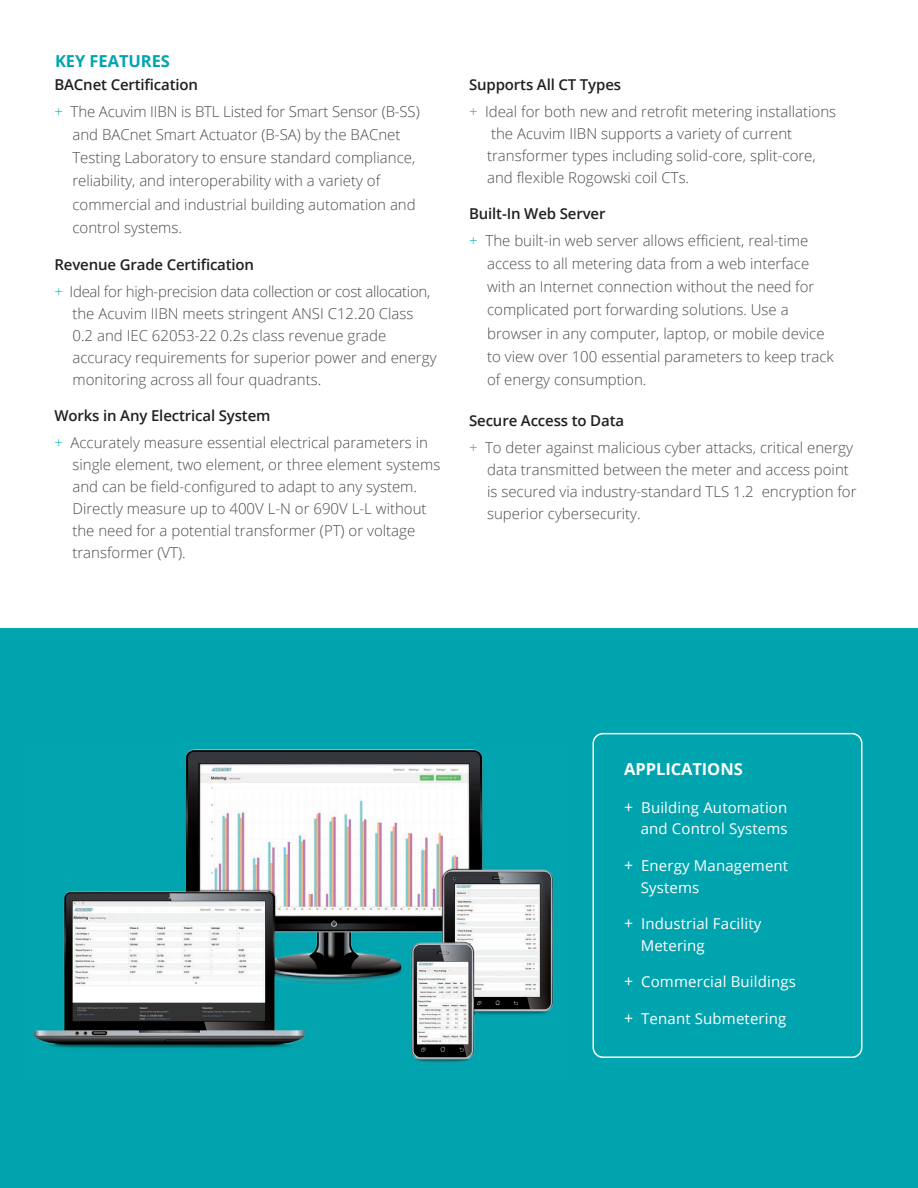
<style>
.page{position:relative;width:918px;height:1188px;background:#fff}
.page>*{position:absolute;margin:0;border:0;box-sizing:border-box;transform-origin:0 0}
.t1{font:700 16.5px "Open Sans";letter-spacing:-.005em;color:#fff}
.t2{font:700 16.5px "Open Sans";letter-spacing:-.005em;color:#00a4af}
.t3{font:300 15px/22px "Open Sans";color:#4b4c4d}
.t4{font:15px/21.6px "Open Sans";letter-spacing:.01em;color:#fff}
.t5{font:300 15px/27px "Open Sans";letter-spacing:-.02em;color:#4b4c4d}
.s1{font-weight:600;color:#231f20}
.s2{color:#00aeb8}
.s3{font-size:15.9px}
</style>
<div class="page">
<div style="left:0;top:629px;width:918px;height:559px;background:#00a4af"></div>
<div style="left:593px;top:733px;width:270px;height:325px;border:2px solid #fff;border-radius:10px"></div>
<img style="left:33px;top:749px;width:521px;height:314px">
<p class="t2" style="left:55px;top:49px;width:116px">KEY FEATURES</p>
<p class="t3" style="left:54px;top:70px;width:367px;line-height:27px"><span class="s1">BACnet Certification<br></span><span class="s2">+</span> The Acuvim IIBN is BTL Listed for Smart Sensor (B-SS)</p>
<p class="t3" style="left:72px;top:122px;width:345px;line-height:23.2px">and BACnet Smart Actuator (B-SA) by the BACnet Testing Laboratory to ensure standard compliance, reliability, and interoperability with a variety of commercial and industrial building automation and control systems.</p>
<p class="t5" style="left:54px;top:250px;width:377px"><span class="s1">Revenue Grade Certification<br></span><span class="s2">+</span> Ideal for high-precision data collection or cost allocation,</p>
<p class="t3" style="left:72px;top:302px;width:366px">the Acuvim IIBN meets stringent ANSI C12.20 Class 0.2 and IEC 62053-22 0.2s class revenue grade accuracy requirements for superior power and energy monitoring across all four quadrants.</p>
<p class="t3" style="left:54px;top:401px;width:375px;line-height:27px"><span class="s1">Works in Any Electrical System<br></span><span class="s2">+</span> Accurately measure essential electrical parameters in</p>
<p class="t3" style="left:72px;top:453px;width:369px">single element, two element, or three element systems and can be field-configured to adapt to any system.<br>Directly measure up to 400V L-N or 690V L-L without the need for a potential transformer (PT) or voltage transformer (VT).</p>
<p class="t3" style="left:469px;top:70px;width:369px;line-height:27px"><span class="s1">Supports All CT Types<br></span><span class="s2">+</span> Ideal for both new and retrofit metering installations</p>
<p class="t3" style="left:487px;top:122px;width:330px">the Acuvim IIBN supports a variety of current transformer types including solid-core, split-core, and flexible Rogowski coil CTs.</p>
<p class="t3" style="left:469px;top:199px;width:341px;line-height:27px"><span class="s1">Built-In Web Server<br></span><span class="s2">+</span> The built-in web server allows efficient, real-time</p>
<p class="t3" style="left:487px;top:251px;width:348px;line-height:23.2px">access to all metering data from a web interface with an Internet connection without the need for complicated port forwarding solutions. Use a browser in any computer, laptop, or mobile device to view over 100 essential parameters to keep track of energy consumption.</p>
<p class="t3" style="left:469px;top:406px;width:385px;line-height:27px"><span class="s1">Secure Access to Data<br></span><span class="s2">+</span> To deter against malicious cyber attacks, critical energy</p>
<p class="t3" style="left:487px;top:458px;width:371px">data transmitted between the meter and access point is secured via industry-standard TLS 1.2 encryption for superior cybersecurity.</p>
<p class="t1" style="left:624px;top:757px;width:120px">APPLICATIONS</p>
<p class="t4" style="left:624px;top:796px;width:165px;text-align:right"><span class="s3">+</span> Building Automation and Control Systems</p>
<p class="t4" style="left:641px;top:854px;width:149px;text-indent:-16px"><span class="s3">+</span> Energy Management<br>Systems</p>
<p class="t4" style="left:641px;top:912px;width:122px;text-indent:-16px"><span class="s3">+</span> Industrial Facility<br>Metering</p>
<p class="t4" style="left:624px;top:970px;width:173px"><span class="s3">+</span> Commercial Buildings</p>
<p class="t4" style="left:624px;top:1008px;width:164px"><span class="s3">+</span> Tenant Submetering</p>
</div>
